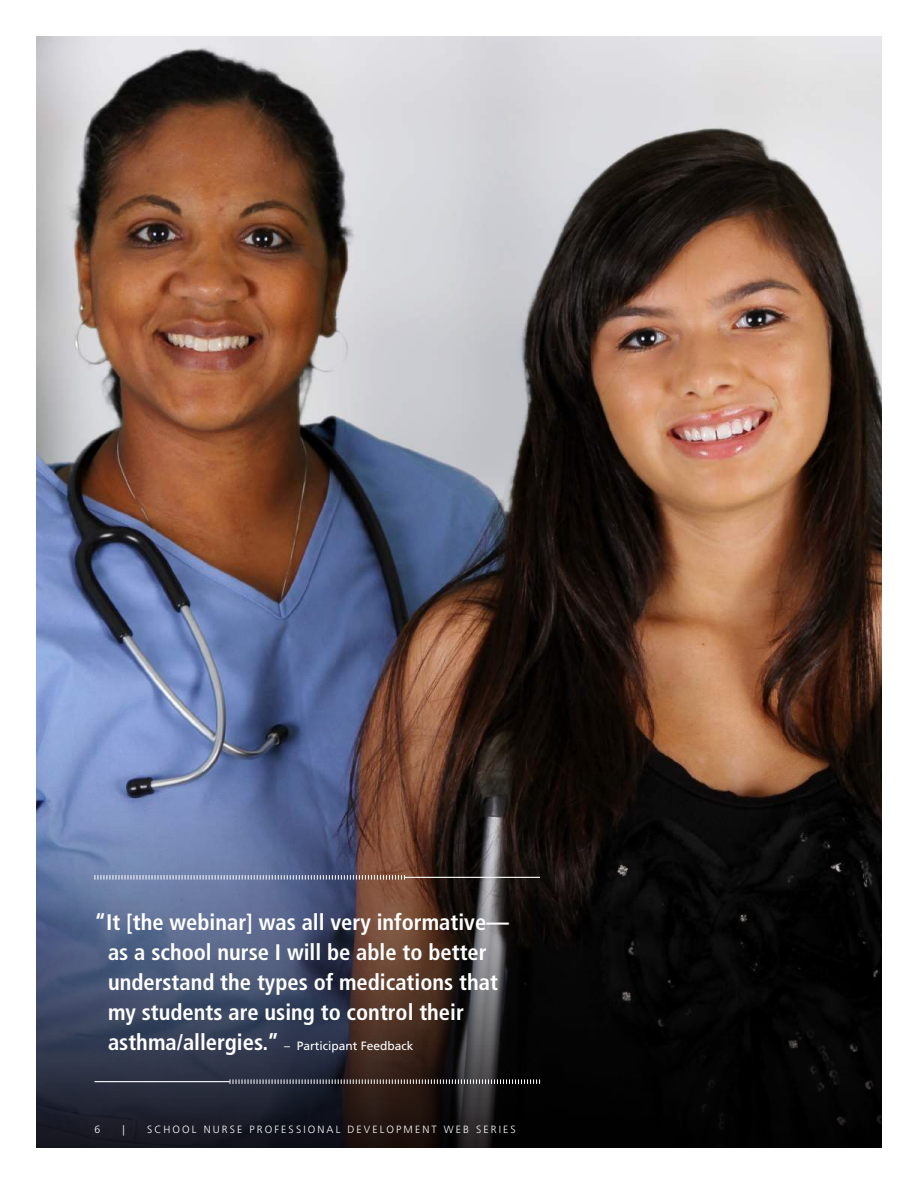
<style>
.page{position:relative;width:918px;height:1188px;background:#fff}
.page>*{position:absolute;margin:0;border:0;box-sizing:border-box;transform-origin:0 0}
.t1{font:700 condensed 22.5px/30px "Frutiger LT Std";color:#fff}
.t2{font:12px "Frutiger LT Std";color:#fff}
.t3{font:300 10.5px "Frutiger LT Std";letter-spacing:.2em;color:#fff}
.s1{font-weight:700;font-stretch:condensed;font-size:22.5px}
</style>
<div class="page">
<img style="left:36px;top:37px;width:846px;height:265px">
<img style="left:36px;top:302px;width:846px;height:846px">
<svg style="left:94px;top:875px;width:311px;height:5px;background:#9498af"></svg>
<hr style="left:405px;top:877px;width:135px;height:1px;background:#fff">
<svg style="left:230px;top:1079px;width:310px;height:5px;background:#646265"></svg>
<hr style="left:94px;top:1081px;width:136px;height:1px;background:#fff">
<p class="t1" style="left:108px;top:907px;width:402px;text-indent:-14px">“It [the webinar] was all very informative— as a school nurse I will be able to better understand the types of medications that my students are using to control their</p>
<p class="t2" style="left:108px;top:1039px;width:307px"><span class="s1">asthma/allergies.”</span> – Participant Feedback</p>
<p class="t3" style="left:94px;top:1123px;width:7px">6</p>
<p class="t3" style="left:123px;top:1123px;width:4px">|</p>
<p class="t3" style="left:147px;top:1123px;width:370px">SCHOOL NURSE PROFESSIONAL DEVELOPMENT WEB SERIES</p>
</div>
